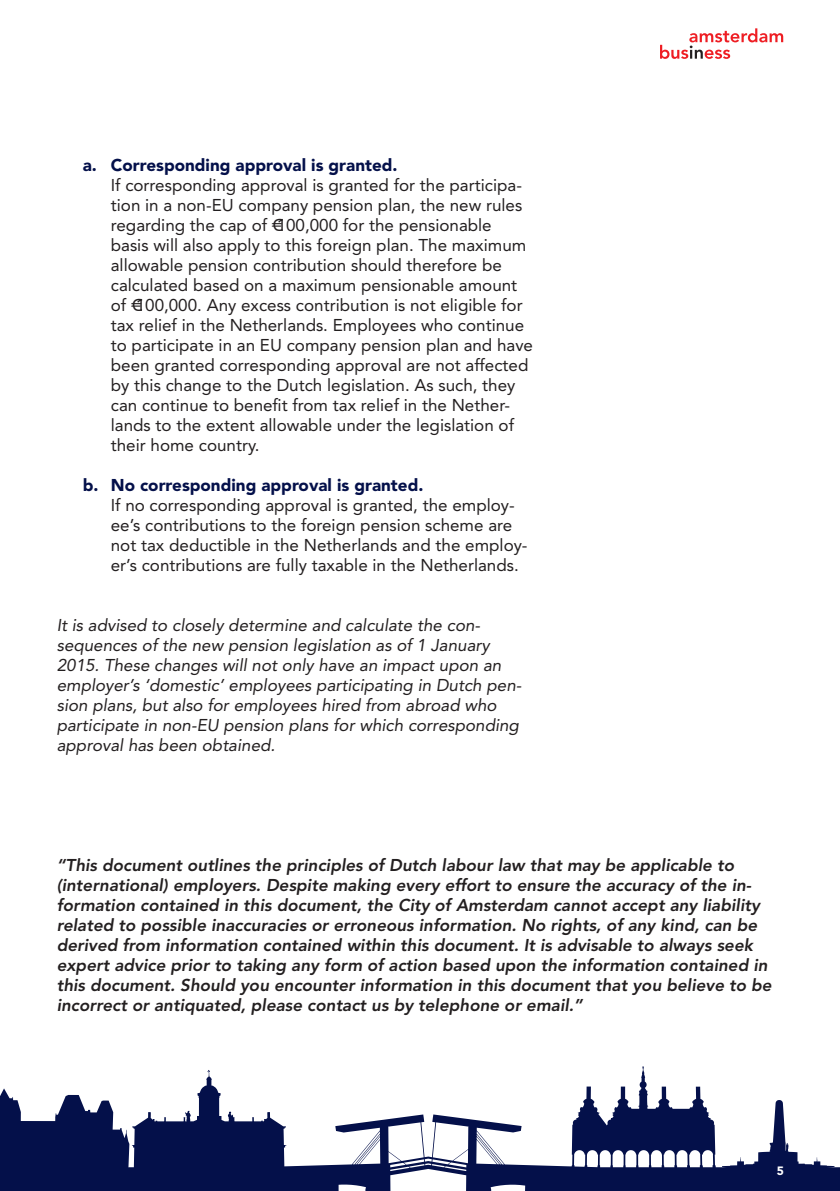
<style>
.page{position:relative;width:840px;height:1191px;background:#fff}
.page>*{position:absolute;margin:0;border:0;box-sizing:border-box;transform-origin:0 0}
.t1{font:17px/20px "Avenir";color:#231f20}
.t2{font:italic 800 17px/20px "Avenir";color:#231f20}
.t3{font:italic 17px/20px "Avenir";color:#231f20}
.t4{font:900 17px "Avenir";color:#04104a}
.t5{font:900 12px "Avenir";color:#fff}
</style>
<div class="page">
<svg style="left:660px;top:28px;width:122px;height:31px"></svg>
<svg style="left:0;top:1066px;width:839px;height:125px"></svg>
<p class="t4" style="left:83px;top:155px;width:316px">a. Corresponding approval is granted.</p>
<p class="t1" style="left:111px;top:175px;width:423px">If corresponding approval is granted for the participa&shy;tion in a non-EU company pension plan, the new rules regarding the cap of €100,000 for the pensionable basis will also apply to this foreign plan. The maximum allowable pension contribution should therefore be calculated based on a maximum pensionable amount of €100,000. Any excess contribution is not eligible for tax relief in the Netherlands. Employees who continue to participate in an EU company pension plan and have been granted corresponding approval are not affected by this change to the Dutch legislation. As such, they can continue to benefit from tax relief in the Nether&shy;lands to the extent allowable under the legislation of their home country.</p>
<p class="t4" style="left:83px;top:475px;width:342px">b. No corresponding approval is granted.</p>
<p class="t1" style="left:111px;top:495px;width:418px">If no corresponding approval is granted, the employ&shy;ee’s contributions to the foreign pension scheme are not tax deductible in the Netherlands and the employ&shy;er’s contributions are fully taxable in the Netherlands.</p>
<p class="t3" style="left:57px;top:615px;width:466px">It is advised to closely determine and calculate the con&shy;sequences of the new pension legislation as of 1 January 2015. These changes will not only have an impact upon an employer’s ‘domestic’ employees participating in Dutch pen&shy;sion plans, but also for employees hired from abroad who participate in non-EU pension plans for which corresponding approval has been obtained.</p>
<p class="t2" style="left:57px;top:855px;width:716px">“This document outlines the principles of Dutch labour law that may be applicable to (international) employers. Despite making every effort to ensure the accuracy of the in&shy;formation contained in this document, the City of Amsterdam cannot accept any liability related to possible inaccuracies or erroneous information. No rights, of any kind, can be derived from information contained within this document. It is advisable to always seek expert advice prior to taking any form of action based upon the information contained in this document. Should you encounter information in this document that you believe to be incorrect or antiquated, please contact us by telephone or email.”</p>
<p class="t5" style="left:776px;top:1163px;width:9px">5</p>
</div>
